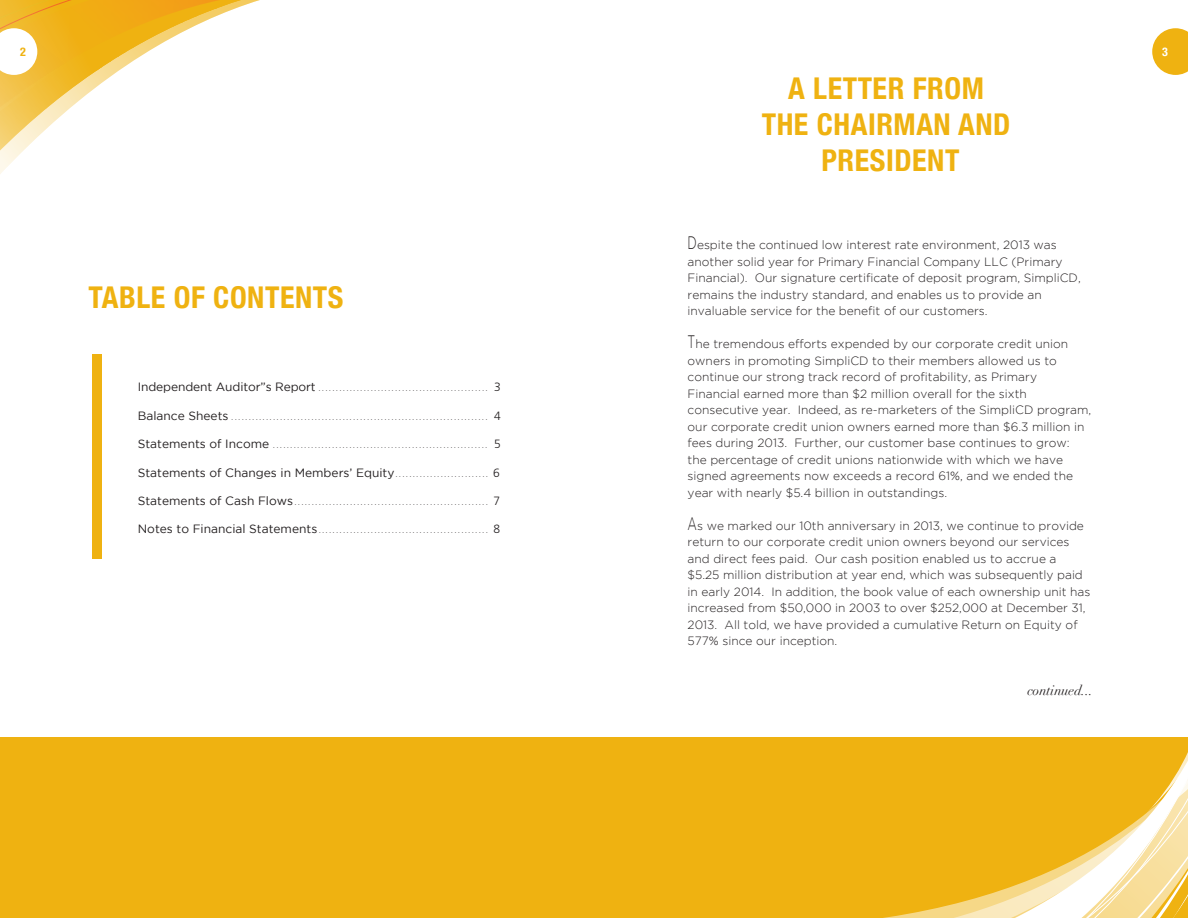
<style>
.page{position:relative;width:1188px;height:918px;background:#fff}
.page>*{position:absolute;margin:0;border:0;box-sizing:border-box;transform-origin:0 0}
.t1{font:700 condensed 30px/36px "Helvetica Neue";letter-spacing:.02em;color:#efb211;text-align:center}
.t2{font:italic 13.5px "Didot";color:#231f20}
.t3{font:300 12px/16.5px "Gotham";color:#231f20}
.t4{font:200 12px "Gotham";color:#231f20}
.t5{font:12px "Gotham";color:#231f20}
.t6{font:700 condensed 12px "Helvetica Neue";color:#efb211}
.t7{font:700 condensed 12px "Helvetica Neue";color:#fff}
.s1{font-weight:400}
.s2{font-family:"Frutiger";font-weight:300}
.s3{font-weight:200}
.s4{font-size:18px}
</style>
<div class="page">
<svg style="left:0;top:127px;width:48px;height:21px"></svg>
<svg style="left:0;top:0;width:260px;height:127px"></svg>
<div style="left:93px;top:354px;width:9px;height:204px;background:#efb211"></div>
<svg style="left:0;top:28px;width:37px;height:47px"></svg>
<svg style="left:1152px;top:28px;width:36px;height:47px;background:#f1bf39"></svg>
<div style="left:0;top:738px;width:1188px;height:180px;background:#efb211"></div>
<svg style="left:899px;top:737px;width:289px;height:181px"></svg>
<p class="t6" style="left:20px;top:42px;width:7px">2</p>
<p class="t7" style="left:1162px;top:42px;width:7px">3</p>
<h1 class="t1" style="left:89px;top:277px;width:256px">TABLE OF CONTENTS</h1>
<p class="t4" style="left:138px;top:380px;width:365px"><span class="s1">Independent Auditor”s Report</span> ................................................. <span class="s2">3</span></p>
<p class="t4" style="left:138px;top:409px;width:365px"><span class="s1">Balance Sheets</span> .......................................................................... <span class="s2">4</span></p>
<p class="t4" style="left:138px;top:437px;width:365px"><span class="s1">Statements of Income</span> .............................................................. <span class="s2">5</span></p>
<p class="t5" style="left:138px;top:466px;width:364px">Statements of Changes in Members’ Equity<span class="s3">...........................</span> <span class="s2">6</span></p>
<p class="t4" style="left:138px;top:494px;width:364px"><span class="s1">Statements of Cash Flows</span>........................................................ <span class="s2">7</span></p>
<p class="t4" style="left:138px;top:522px;width:364px"><span class="s1">Notes to Financial Statements</span>................................................. <span class="s2">8</span></p>
<h1 class="t1" style="left:762px;top:69px;width:250px">A LETTER FROM<br>THE CHAIRMAN AND<br>PRESIDENT</h1>
<p class="t3" style="left:688px;top:237px;width:395px"><span class="s4">D</span>espite the continued low interest rate environment, 2013 was another solid year for Primary Financial Company LLC (Primary Financial). Our signature certificate of deposit program, SimpliCD, remains the industry standard, and enables us to provide an invaluable service for the benefit of our customers.</p>
<p class="t3" style="left:688px;top:336px;width:405px"><span class="s4">T</span>he tremendous efforts expended by our corporate credit union owners in promoting SimpliCD to their members allowed us to continue our strong track record of profitability, as Primary Financial earned more than $2 million overall for the sixth consecutive year. Indeed, as re-marketers of the SimpliCD program, our corporate credit union owners earned more than $6.3 million in fees during 2013. Further, our customer base continues to grow: the percentage of credit unions nationwide with which we have signed agreements now exceeds a record 61%, and we ended the year with nearly $5.4 billion in outstandings.</p>
<p class="t3" style="left:688px;top:517px;width:404px"><span class="s4">A</span>s we marked our 10th anniversary in 2013, we continue to provide return to our corporate credit union owners beyond our services and direct fees paid. Our cash position enabled us to accrue a $5.25 million distribution at year end, which was subsequently paid in early 2014. In addition, the book value of each ownership unit has increased from $50,000 in 2003 to over $252,000 at December 31, 2013. All told, we have provided a cumulative Return on Equity of 577% since our inception.</p>
<p class="t2" style="left:1027px;top:682px;width:67px">continued...</p>
</div>
